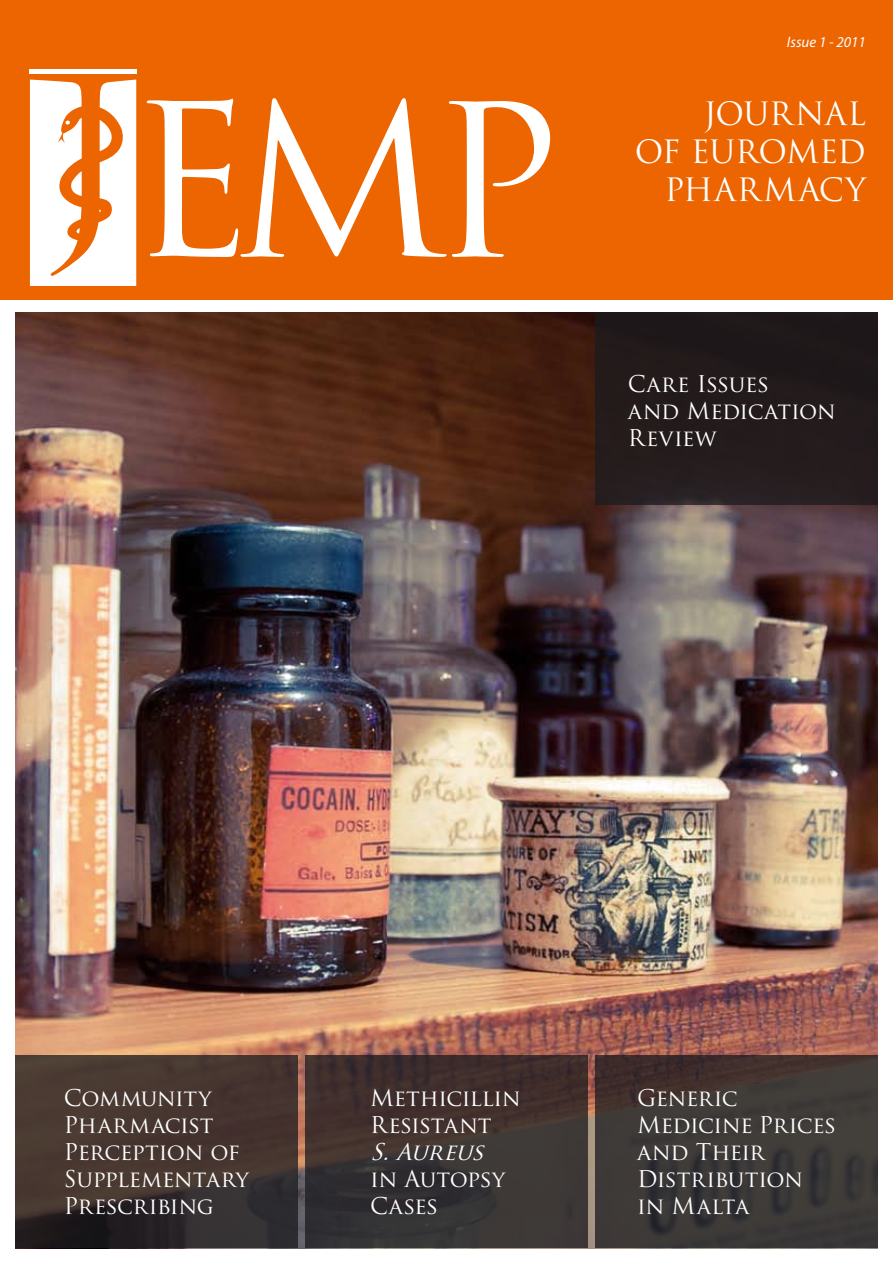
<style>
.page{position:relative;width:893px;height:1263px;background:#fff}
.page>*{position:absolute;margin:0;border:0;box-sizing:border-box;transform-origin:0 0}
.t1{font:31.35px/37.7px "Trajan Pro";letter-spacing:-.01em;color:#fff;text-align:right}
.t2{font:22.5px/27px "Trajan Pro";letter-spacing:-.015em;color:#fff}
.t3{font:italic 22.5px "Trajan Pro";color:#fff}
.t4{font:italic 15px "Myriad Pro";color:#fff}
</style>
<div class="page">
<img style="left:15px;top:313px;width:863px;height:935px">
<div style="left:0;top:0;width:893px;height:300px;background:#ec6500"></div>
<svg style="left:147px;top:98px;width:403px;height:159px"></svg>
<svg style="left:30px;top:80px;width:106px;height:206px"></svg>
<div style="left:29px;top:69px;width:108px;height:5px;background:#fff"></div>
<svg style="left:15px;top:1055px;width:283px;height:193px;background:#3f322e"></svg>
<svg style="left:305px;top:1055px;width:283px;height:193px;background:#3b3131"></svg>
<svg style="left:595px;top:1055px;width:283px;height:193px;background:#3c3735"></svg>
<div style="left:595px;top:313px;width:283px;height:192px;background:#231b1b"></div>
<p class="t4" style="left:787px;top:33px;width:81px">Issue 1 - 2011</p>
<h1 class="t1" style="left:635px;top:95px;width:233px">JOURNAL<br>OF EUROMED<br>PHARMACY</h1>
<p class="t2" style="left:628px;top:370px;width:209px">Care Issues<br>and Medication<br>Review</p>
<p class="t2" style="left:64px;top:1084px;width:186px">Community<br>Pharmacist<br>Perception of<br>Supplementary<br>Prescribing</p>
<p class="t2" style="left:370px;top:1084px;width:152px">Methicillin<br>Resistant</p>
<p class="t3" style="left:370px;top:1138px;width:122px">S.Aureus</p>
<p class="t2" style="left:370px;top:1165px;width:136px">in Autopsy<br>Cases</p>
<p class="t2" style="left:637px;top:1084px;width:201px">Generic<br>Medicine Prices and Their<br>Distribution<br>in Malta</p>
</div>
